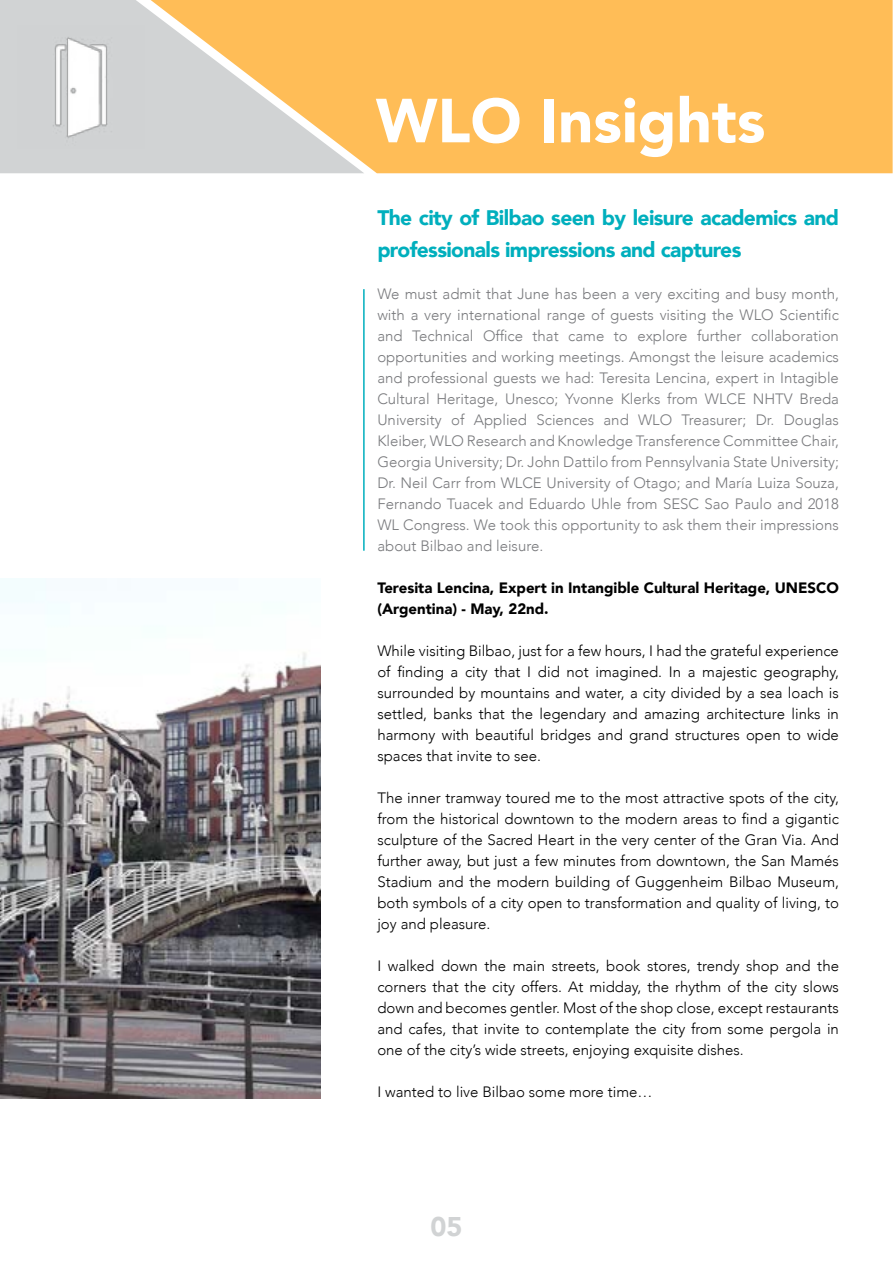
<style>
.page{position:relative;width:893px;height:1263px;background:#fff}
.page>*{position:absolute;margin:0;border:0;box-sizing:border-box;transform-origin:0 0}
.t1{font:900 61.5px "Avenir";color:#fff}
.t2{font:900 27px "Avenir";color:#d1d3d4}
.t3{font:900 21px/31.5px "Avenir";letter-spacing:-.03em;color:#00afbd}
.t4{font:300 15px/21px "Avenir";color:#000;text-align:justify}
.t5{font:300 15px/21px "Avenir";color:#797a7d;text-align:justify}
.t6{font:900 15px/21px "Avenir";color:#000}
</style>
<div class="page">
<div style="left:364px;top:0;width:529px;height:173px;background:#ffbd57"></div>
<svg style="left:0;top:0;width:364px;height:173px;background:#e4cda7"></svg>
<img style="left:17px;top:26px;width:128px;height:123px">
<hr style="left:363px;top:289px;width:2px;height:262px;background:#00afbd">
<img style="left:0;top:578px;width:320px;height:520px">
<h1 class="t1" style="left:376px;top:68px;width:391px">WLO Insights</h1>
<h3 class="t3" style="left:377px;top:201px;width:463px">The city of Bilbao seen by leisure academics and professionals impressions and captures</h3>
<p class="t5" style="left:377px;top:283px;width:463px">We must admit that June has been a very exciting and busy month, with a very international range of guests visiting the WLO Scientific and Technical Office that came to explore further collaboration opportunities and working meetings. Amongst the leisure academics and professional guests we had: Teresita Lencina, expert in Intagible Cultural Heritage, Unesco; Yvonne Klerks from WLCE NHTV Breda University of Applied Sciences and WLO Treasurer; Dr. Douglas Kleiber, WLO Research and Knowledge Transference Committee Chair, Georgia University; Dr. John Dattilo from Pennsylvania State University; Dr. Neil Carr from WLCE University of Otago; and María Luiza Souza, Fernando Tuacek and Eduardo Uhle from SESC Sao Paulo and 2018<br>WL Congress. We took this opportunity to ask them their impressions about Bilbao and leisure.</p>
<p class="t6" style="left:377px;top:576px;width:463px">Teresita Lencina, Expert in Intangible Cultural Heritage, UNESCO (Argentina) - May, 22nd.</p>
<p class="t4" style="left:377px;top:640px;width:463px">While visiting Bilbao, just for a few hours, I had the grateful experience of finding a city that I did not imagined. In a majestic geography, surrounded by mountains and water, a city divided by a sea loach is settled, banks that the legendary and amazing architecture links in harmony with beautiful bridges and grand structures open to wide spaces that invite to see.</p>
<p class="t4" style="left:377px;top:787px;width:463px">The inner tramway toured me to the most attractive spots of the city, from the historical downtown to the modern areas to find a gigantic sculpture of the Sacred Heart in the very center of the Gran Via. And further away, but just a few minutes from downtown, the San Mamés Stadium and the modern building of Guggenheim Bilbao Museum, both symbols of a city open to transformation and quality of living, to joy and pleasure.</p>
<p class="t4" style="left:377px;top:955px;width:463px">I walked down the main streets, book stores, trendy shop and the corners that the city offers. At midday, the rhythm of the city slows down and becomes gentler. Most of the shop close, except restaurants and cafes, that invite to contemplate the city from some pergola in one of the city’s wide streets, enjoying exquisite dishes.</p>
<p class="t4" style="left:377px;top:1081px;width:277px">I wanted to live Bilbao some more time…</p>
<h2 class="t2" style="left:430px;top:1203px;width:33px">05</h2>
</div>
